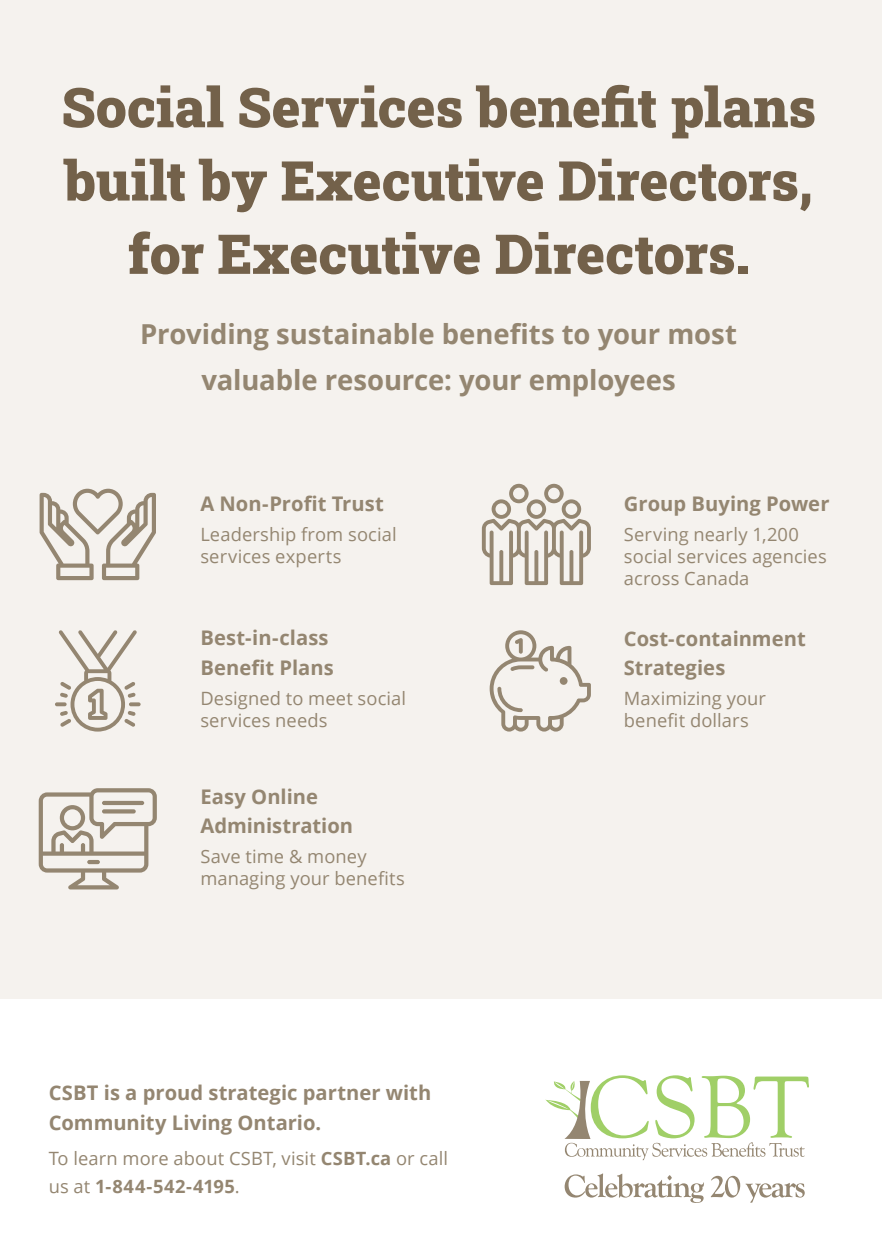
<style>
.page{position:relative;width:882px;height:1260px;background:#fff}
.page>*{position:absolute;margin:0;border:0;box-sizing:border-box;transform-origin:0 0}
.t1{font:900 54.95px/73.3px "Roboto Slab";letter-spacing:-.005em;color:#73614a;text-align:center}
.t2{font:700 27.47px/45.9px "Open Sans";letter-spacing:-.005em;color:#948671;text-align:center}
.t3{font:700 20.12px/29.4px "Open Sans";color:#948671}
.t4{font:18.38px/22.1px "Open Sans";letter-spacing:.005em;color:#948671}
.s1{font-weight:700}
</style>
<div class="page">
<div style="left:0;top:0;width:882px;height:999px;background:#f5f2ee"></div>
<svg style="left:40px;top:489px;width:116px;height:91px"></svg>
<svg style="left:55px;top:630px;width:86px;height:102px"></svg>
<svg style="left:39px;top:788px;width:118px;height:101px"></svg>
<svg style="left:482px;top:484px;width:109px;height:101px"></svg>
<svg style="left:490px;top:630px;width:101px;height:102px"></svg>
<svg style="left:545px;top:1075px;width:264px;height:85px"></svg>
<svg style="left:565px;top:1173px;width:139px;height:30px"></svg>
<svg style="left:711px;top:1176px;width:29px;height:22px"></svg>
<svg style="left:746px;top:1183px;width:59px;height:20px"></svg>
<p class="t1" style="left:61px;top:69px;width:756px">Social Services benefit plans built by Executive Directors, for Executive Directors.</p>
<p class="t2" style="left:140px;top:310px;width:598px">Providing sustainable benefits to your most valuable resource: your employees</p>
<p class="t3" style="left:200px;top:488px;width:185px">A Non-Profit Trust</p>
<p class="t4" style="left:200px;top:523px;width:198px">Leadership from social services experts</p>
<p class="t3" style="left:200px;top:623px;width:135px">Best-in-class<br>Benefit Plans</p>
<p class="t4" style="left:200px;top:687px;width:207px">Designed to meet social services needs</p>
<p class="t3" style="left:200px;top:781px;width:154px">Easy Online<br>Administration</p>
<p class="t4" style="left:200px;top:845px;width:206px">Save time &amp; money managing your benefits</p>
<p class="t3" style="left:49px;top:1078px;width:384px">CSBT is a proud strategic partner with<br>Community Living Ontario.</p>
<p class="t4" style="left:49px;top:1144px;width:401px;line-height:27.5px">To learn more about CSBT, visit <span class="s1">CSBT.ca</span> or call us at <span class="s1">1-844-542-4195</span>.</p>
<p class="t3" style="left:624px;top:488px;width:207px">Group Buying Power</p>
<p class="t4" style="left:624px;top:523px;width:204px">Serving nearly 1,200 social services agencies across Canada</p>
<p class="t3" style="left:624px;top:623px;width:183px">Cost-containment<br>Strategies</p>
<p class="t4" style="left:624px;top:687px;width:144px">Maximizing your benefit dollars</p>
</div>
